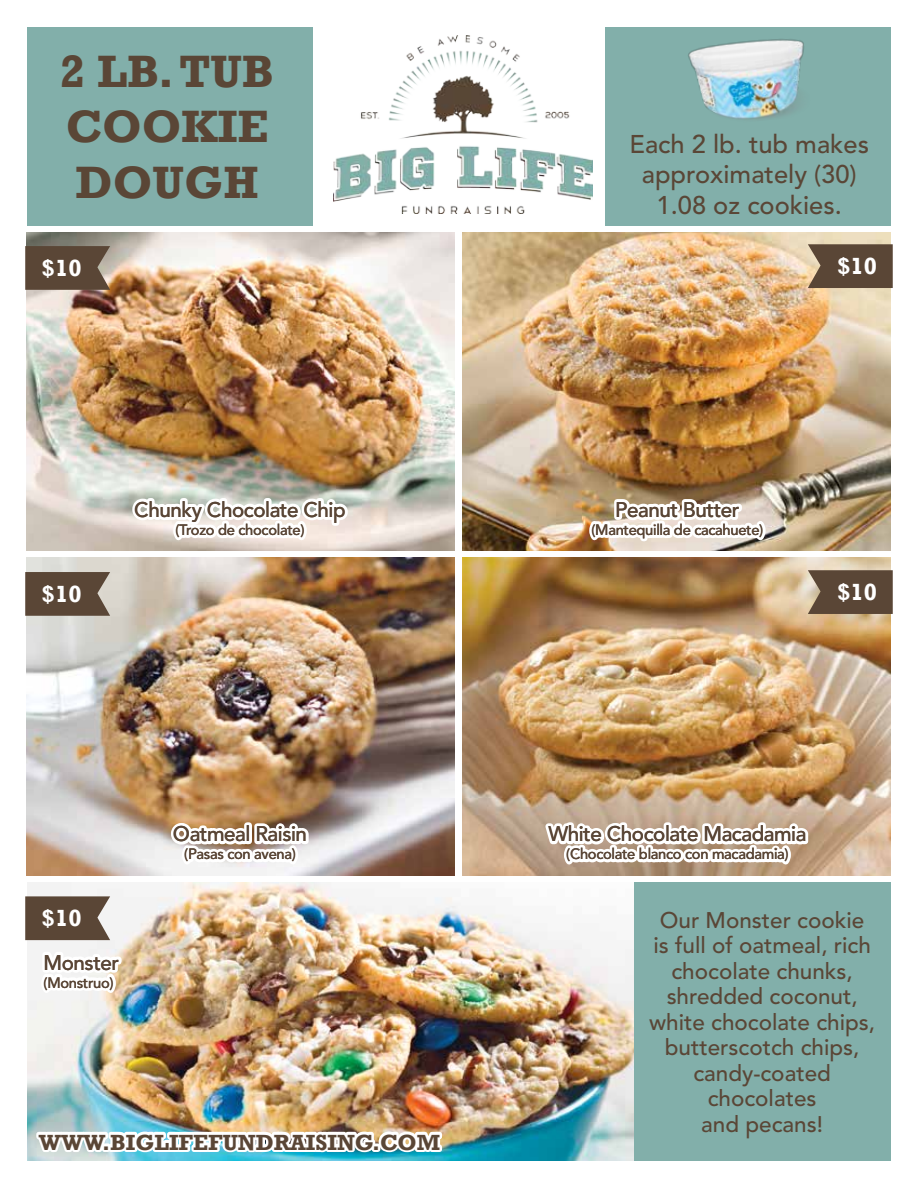
<style>
.page{position:relative;width:918px;height:1188px;background:#fff}
.page>*{position:absolute;margin:0;border:0;box-sizing:border-box;transform-origin:0 0}
.t1{font:700 46.5px/55.8px "Rockwell";color:#5a4636}
.t2{font:500 25.5px/30.6px "Avenir";color:#5a4636;text-align:center}
.t3{font:700 24px "Rockwell";color:#fff}
.t4{font:500 22.5px/25.5px "Avenir";color:#5a4636;text-align:center}
.t5{font:700 22.5px "Rockwell";color:#5a4636}
.t6{font:500 21px "Avenir";letter-spacing:-.02em;color:#5a4636}
.t7{font:500 15px "Avenir";letter-spacing:-.02em;color:#5a4636}
</style>
<div class="page">
<img style="left:27px;top:882px;width:607px;height:279px">
<div style="left:27px;top:27px;width:285px;height:199px;background:#82afaa"></div>
<div style="left:606px;top:27px;width:285px;height:199px;background:#82afaa"></div>
<img style="left:27px;top:233px;width:428px;height:318px">
<img style="left:27px;top:558px;width:428px;height:318px">
<img style="left:463px;top:233px;width:428px;height:318px">
<img style="left:463px;top:558px;width:428px;height:318px">
<svg style="left:808px;top:244px;width:85px;height:44px;background:#665240"></svg>
<svg style="left:808px;top:570px;width:85px;height:44px;background:#645140"></svg>
<svg style="left:25px;top:246px;width:85px;height:44px;background:#624f3f"></svg>
<svg style="left:25px;top:572px;width:85px;height:44px;background:#645142"></svg>
<svg style="left:129px;top:487px;width:222px;height:64px"></svg>
<svg style="left:168px;top:819px;width:144px;height:57px"></svg>
<svg style="left:586px;top:487px;width:183px;height:76px"></svg>
<svg style="left:540px;top:787px;width:271px;height:105px"></svg>
<img style="left:688px;top:39px;width:116px;height:80px">
<img style="left:34px;top:1120px;width:411px;height:41px">
<img style="left:333px;top:35px;width:260px;height:178px">
<svg style="left:25px;top:896px;width:100px;height:120px"></svg>
<div style="left:634px;top:882px;width:257px;height:279px;background:#82afaa"></div>
<h1 class="t1" style="left:60px;top:43px;width:216px">2 LB. TUB<br>COOKIE<br>DOUGH</h1>
<p class="t3" style="left:42px;top:253px;width:42px">$10</p>
<p class="t3" style="left:42px;top:579px;width:42px">$10</p>
<p class="t6" style="left:134px;top:498px;width:213px">Chunky Chocolate Chip</p>
<p class="t7" style="left:176px;top:521px;width:131px">(Trozo de chocolate)</p>
<p class="t3" style="left:42px;top:903px;width:42px">$10</p>
<p class="t6" style="left:44px;top:950px;width:77px">Monster</p>
<p class="t7" style="left:44px;top:974px;width:72px">(Monstruo)</p>
<p class="t6" style="left:173px;top:822px;width:136px">Oatmeal Raisin</p>
<p class="t7" style="left:184px;top:845px;width:113px">(Pasas con avena)</p>
<p class="t5" style="left:39px;top:1128px;width:403px">WWW.BIGLIFEFUNDRAISING.COM</p>
<p class="t2" style="left:630px;top:129px;width:241px">Each 2 lb. tub makes approximately (30)<br>1.08 oz cookies.</p>
<p class="t3" style="left:837px;top:251px;width:42px">$10</p>
<p class="t6" style="left:615px;top:498px;width:126px">Peanut Butter</p>
<p class="t7" style="left:592px;top:521px;width:173px">(Mantequilla de cacahuete)</p>
<p class="t3" style="left:837px;top:577px;width:42px">$10</p>
<p class="t6" style="left:548px;top:822px;width:260px">White Chocolate Macadamia</p>
<p class="t7" style="left:566px;top:845px;width:224px">(Chocolate blanco con macadamia)</p>
<p class="t4" style="left:649px;top:908px;width:227px">Our Monster cookie<br>is full of oatmeal, rich chocolate chunks, shredded coconut, white chocolate chips, butterscotch chips, candy-coated chocolates<br>and pecans!</p>
</div>
